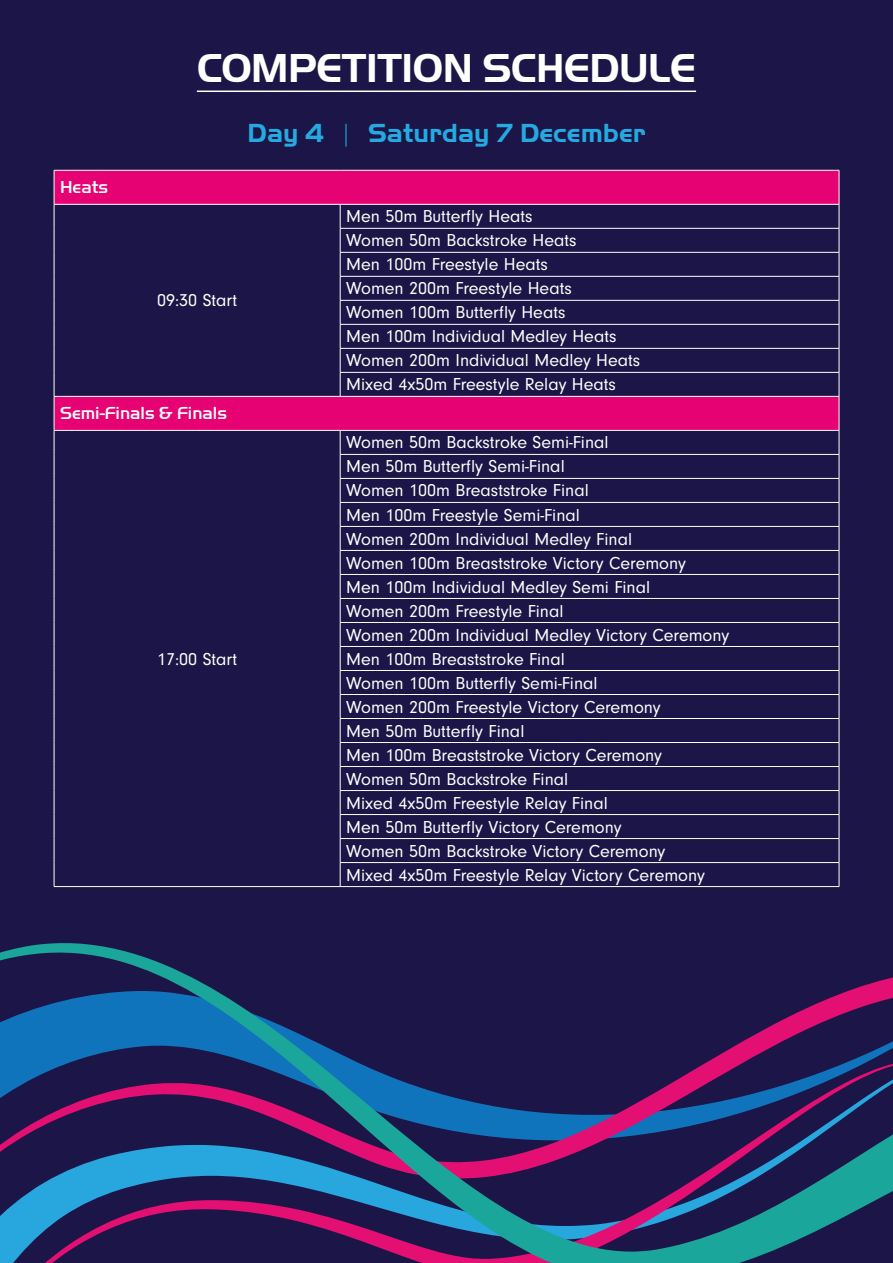
<style>
.page{position:relative;width:893px;height:1263px;background:#1b1647}
.page>*{position:absolute;margin:0;border:0;box-sizing:border-box;transform-origin:0 0}
.t1{font:700 42px "Handel Gothic LT";letter-spacing:-.01em;color:#fff}
.t2{font:700 27px "Handel Gothic Com";color:#24aae1}
.t3{font:18px/24px "Neuzeit Gro";color:#fff}
.t4{font:500 18px "Handel Gothic Com";color:#fff}
.t5{font:500 18px "Handel Gothic LT";color:#fff}
</style>
<div class="page">
<svg style="left:0;top:943px;width:893px;height:320px"></svg>
<hr style="left:197px;top:91px;width:499px;height:1px;background:#fff">
<svg style="left:55px;top:171px;width:784px;height:259px"></svg>
<hr style="left:54px;top:170px;width:286px;height:1px;background:#fff">
<hr style="left:54px;top:170px;width:1px;height:34px;background:#fff">
<hr style="left:340px;top:170px;width:499px;height:1px;background:#fff">
<hr style="left:839px;top:170px;width:1px;height:34px;background:#fff">
<hr style="left:54px;top:204px;width:286px;height:1px;background:#fff">
<hr style="left:340px;top:204px;width:499px;height:1px;background:#fff">
<hr style="left:340px;top:228px;width:499px;height:1px;background:#fff">
<hr style="left:340px;top:252px;width:499px;height:1px;background:#fff">
<hr style="left:340px;top:276px;width:499px;height:1px;background:#fff">
<hr style="left:340px;top:300px;width:499px;height:1px;background:#fff">
<hr style="left:340px;top:324px;width:499px;height:1px;background:#fff">
<hr style="left:340px;top:348px;width:499px;height:1px;background:#fff">
<svg style="left:54px;top:204px;width:1px;height:192px"></svg>
<hr style="left:340px;top:372px;width:499px;height:1px;background:#fff">
<svg style="left:340px;top:204px;width:1px;height:192px"></svg>
<svg style="left:839px;top:204px;width:1px;height:192px"></svg>
<hr style="left:54px;top:396px;width:286px;height:1px;background:#fff">
<hr style="left:54px;top:397px;width:1px;height:33px;background:#fff">
<hr style="left:340px;top:396px;width:499px;height:1px;background:#fff">
<hr style="left:839px;top:397px;width:1px;height:33px;background:#fff">
<hr style="left:54px;top:430px;width:286px;height:1px;background:#fff">
<hr style="left:340px;top:430px;width:499px;height:1px;background:#fff">
<hr style="left:340px;top:454px;width:499px;height:1px;background:#fff">
<hr style="left:340px;top:478px;width:499px;height:1px;background:#fff">
<hr style="left:340px;top:502px;width:499px;height:1px;background:#fff">
<hr style="left:340px;top:526px;width:499px;height:1px;background:#fff">
<hr style="left:340px;top:550px;width:499px;height:1px;background:#fff">
<hr style="left:340px;top:574px;width:499px;height:1px;background:#fff">
<hr style="left:340px;top:598px;width:499px;height:1px;background:#fff">
<hr style="left:340px;top:622px;width:499px;height:1px;background:#fff">
<hr style="left:340px;top:646px;width:499px;height:1px;background:#fff">
<hr style="left:340px;top:670px;width:499px;height:1px;background:#fff">
<hr style="left:340px;top:694px;width:499px;height:1px;background:#fff">
<hr style="left:340px;top:718px;width:499px;height:1px;background:#fff">
<hr style="left:340px;top:742px;width:499px;height:1px;background:#fff">
<hr style="left:340px;top:766px;width:499px;height:1px;background:#fff">
<hr style="left:340px;top:790px;width:499px;height:1px;background:#fff">
<hr style="left:340px;top:814px;width:499px;height:1px;background:#fff">
<hr style="left:340px;top:838px;width:499px;height:1px;background:#fff">
<svg style="left:54px;top:431px;width:1px;height:455px"></svg>
<hr style="left:340px;top:862px;width:499px;height:1px;background:#fff">
<svg style="left:340px;top:431px;width:1px;height:455px"></svg>
<svg style="left:839px;top:431px;width:1px;height:455px"></svg>
<hr style="left:54px;top:886px;width:286px;height:1px;background:#fff">
<hr style="left:340px;top:886px;width:499px;height:1px;background:#fff">
<h1 class="t1" style="left:197px;top:44px;width:500px">COMPETITION SCHEDULE</h1>
<h2 class="t2" style="left:248px;top:117px;width:399px">Day 4 | Saturday 7 December</h2>
<p class="t5" style="left:60px;top:177px;width:50px">Heats</p>
<p class="t3" style="left:157px;top:289px;width:82px">09:30 Start</p>
<p class="t4" style="left:60px;top:403px;width:168px">Semi-Finals &amp; Finals</p>
<p class="t3" style="left:157px;top:647px;width:82px">17:00 Start</p>
<p class="t3" style="left:346px;top:205px;width:296px">Men 50m Butterfly Heats<br>Women 50m Backstroke Heats<br>Men 100m Freestyle Heats<br>Women 200m Freestyle Heats<br>Women 100m Butterfly Heats<br>Men 100m Individual Medley Heats<br>Women 200m Individual Medley Heats<br>Mixed 4x50m Freestyle Relay Heats</p>
<p class="t3" style="left:346px;top:431px;width:385px">Women 50m Backstroke Semi-Final<br>Men 50m Butterfly Semi-Final<br>Women 100m Breaststroke Final<br>Men 100m Freestyle Semi-Final<br>Women 200m Individual Medley Final<br>Women 100m Breaststroke Victory Ceremony<br>Men 100m Individual Medley Semi Final<br>Women 200m Freestyle Final<br>Women 200m Individual Medley Victory Ceremony Men 100m Breaststroke Final<br>Women 100m Butterfly Semi-Final<br>Women 200m Freestyle Victory Ceremony<br>Men 50m Butterfly Final<br>Men 100m Breaststroke Victory Ceremony<br>Women 50m Backstroke Final<br>Mixed 4x50m Freestyle Relay Final<br>Men 50m Butterfly Victory Ceremony<br>Women 50m Backstroke Victory Ceremony<br>Mixed 4x50m Freestyle Relay Victory Ceremony</p>
</div>
